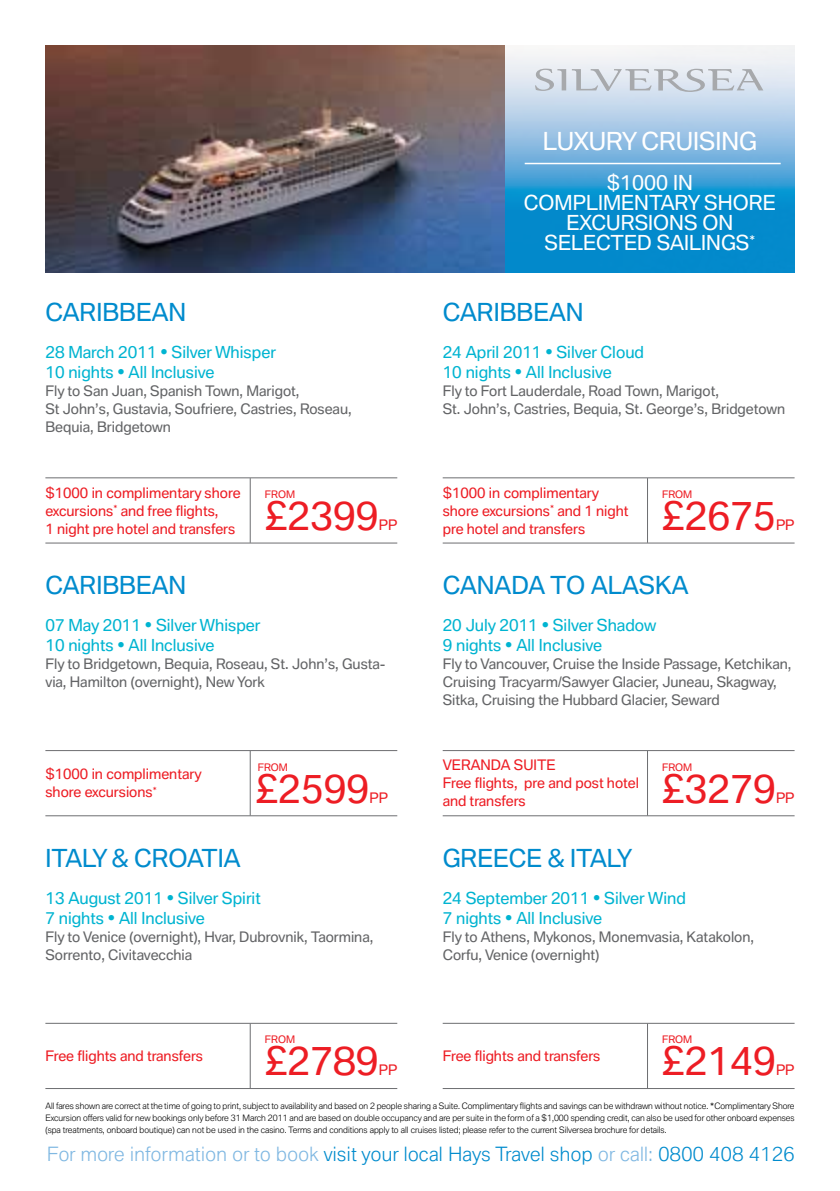
<style>
.page{position:relative;width:840px;height:1191px;background:#fff}
.page>*{position:absolute;margin:0;border:0;box-sizing:border-box;transform-origin:0 0}
.t1{font:38px "BMW Type";color:#ed1d24}
.t2{font:24px "BMW Type";letter-spacing:-.01em;color:#008bcd}
.t3{font:24px "BMW Type";letter-spacing:-.005em;color:#fff}
.t4{font:20px "BMW Type";letter-spacing:.165em;color:#fff}
.t5{font:300 19px "BMW Type";letter-spacing:.02em;color:#008bcd}
.t6{font:16px/20px "BMW Type";color:#00b4d1}
.t7{font:14px/18px "BMW Type";color:#636466}
.t8{font:14px/18px "BMW Type";color:#ed1d24}
.t9{font:10px "BMW Type";color:#ed1d24}
.t10{font:300 8.4px/12px "BMW Type";color:#000;text-align:justify}
.s1{color:#80b8e2}
</style>
<div class="page">
<img style="left:45px;top:45px;width:460px;height:227px">
<svg style="left:505px;top:45px;width:289px;height:227px;background:#63b1dc"></svg>
<hr style="left:249px;top:478px;width:1px;height:65px;background:#6d6e71">
<hr style="left:45px;top:477px;width:352px;height:1px;background:#6d6e71">
<hr style="left:45px;top:542px;width:352px;height:1px;background:#6d6e71">
<hr style="left:249px;top:751px;width:1px;height:64px;background:#6d6e71">
<hr style="left:45px;top:750px;width:352px;height:1px;background:#6d6e71">
<hr style="left:45px;top:815px;width:352px;height:1px;background:#6d6e71">
<hr style="left:249px;top:1023px;width:1px;height:65px;background:#6d6e71">
<hr style="left:45px;top:1022px;width:352px;height:1px;background:#6d6e71">
<hr style="left:45px;top:1088px;width:352px;height:1px;background:#6d6e71">
<hr style="left:646px;top:478px;width:1px;height:65px;background:#6d6e71">
<hr style="left:442px;top:477px;width:352px;height:1px;background:#6d6e71">
<hr style="left:442px;top:542px;width:352px;height:1px;background:#6d6e71">
<hr style="left:646px;top:751px;width:1px;height:64px;background:#6d6e71">
<hr style="left:442px;top:750px;width:352px;height:1px;background:#6d6e71">
<hr style="left:442px;top:815px;width:352px;height:1px;background:#6d6e71">
<hr style="left:646px;top:1023px;width:1px;height:65px;background:#6d6e71">
<hr style="left:442px;top:1022px;width:352px;height:1px;background:#6d6e71">
<hr style="left:442px;top:1088px;width:352px;height:1px;background:#6d6e71">
<svg style="left:534px;top:69px;width:229px;height:23px;background:#d0d6de"></svg>
<hr style="left:524px;top:163px;width:256px;height:1px;background:#fff">
<h2 class="t2" style="left:45px;top:299px;width:75px">Caribbea</h2>
<h2 class="t2" style="left:168px;top:299px;width:19px">n</h2>
<p class="t6" style="left:45px;top:342px;width:232px">28 March 2011 • Silver Whisper<br>10 nights • All Inclusive</p>
<p class="t7" style="left:45px;top:382px;width:307px">Fly to San Juan, Spanish Town, Marigot,<br>St John’s, Gustavia, Soufriere, Castries, Roseau,<br>Bequia, Bridgetown</p>
<p class="t8" style="left:45px;top:483px;width:197px">$1000 in complimentary shore excursions<sup>*</sup> and free flights,<br>1 night pre hotel and transfers</p>
<p class="t9" style="left:265px;top:488px;width:32px">FROM</p>
<h1 class="t1" style="left:264px;top:494px;width:115px">£2399</h1>
<p class="t8" style="left:378px;top:516px;width:20px">pp</p>
<h2 class="t2" style="left:45px;top:571px;width:75px">Caribbea</h2>
<h2 class="t2" style="left:168px;top:571px;width:19px">n</h2>
<p class="t6" style="left:45px;top:615px;width:216px">07 May 2011 • Silver Whisper<br>10 nights • All Inclusive</p>
<p class="t7" style="left:45px;top:655px;width:341px">Fly to Bridgetown, Bequia, Roseau, St. John’s, Gusta&shy;via, Hamilton (overnight), New York</p>
<p class="t8" style="left:45px;top:765px;width:158px">$1000 in complimentary shore excursions<sup>*</sup></p>
<p class="t9" style="left:257px;top:761px;width:32px">FROM</p>
<h1 class="t1" style="left:255px;top:767px;width:115px">£2599</h1>
<p class="t8" style="left:369px;top:788px;width:20px">pp</p>
<h2 class="t2" style="left:92px;top:844px;width:77px">y &amp; Croat</h2>
<h2 class="t2" style="left:218px;top:844px;width:20px">ia</h2>
<p class="t6" style="left:45px;top:888px;width:217px">13 August 2011 • Silver Spirit<br>7 nights • All Inclusive</p>
<p class="t7" style="left:45px;top:927px;width:329px">Fly to Venice (overnight), Hvar, Dubrovnik, Taormina,<br>Sorrento, Civitavecchia</p>
<h2 class="t2" style="left:45px;top:844px;width:14px">Ital</h2>
<p class="t8" style="left:45px;top:1046px;width:159px">Free flights and transfers</p>
<p class="t9" style="left:265px;top:1034px;width:32px">FROM</p>
<h1 class="t1" style="left:264px;top:1039px;width:115px">£2789</h1>
<p class="t8" style="left:378px;top:1061px;width:20px">pp</p>
<h2 class="t3" style="left:542px;top:127px;width:187px">LUXURY CRUISING</h2>
<h3 class="t4" style="left:606px;top:171px;width:87px">$1000 in</h3>
<h3 class="t4" style="left:523px;top:191px;width:17px">com</h3>
<h3 class="t4" style="left:572px;top:191px;width:91px">plimentar</h3>
<h3 class="t4" style="left:687px;top:191px;width:32px">y shore</h3>
<h3 class="t4" style="left:566px;top:211px;width:40px">excurs</h3>
<h3 class="t4" style="left:648px;top:211px;width:86px">ions on</h3>
<h3 class="t4" style="left:544px;top:231px;width:10px">selected</h3>
<h3 class="t4" style="left:656px;top:231px;width:100px">sailings<sup>*</sup></h3>
<h2 class="t2" style="left:442px;top:299px;width:75px">Caribbea</h2>
<h2 class="t2" style="left:565px;top:299px;width:19px">n</h2>
<p class="t6" style="left:442px;top:342px;width:203px">24 April 2011 • Silver Cloud<br>10 nights • All Inclusive</p>
<p class="t7" style="left:442px;top:382px;width:344px">Fly to Fort Lauderdale, Road Town, Marigot,<br>St. John’s, Castries, Bequia, St. George’s, Bridgetown</p>
<p class="t8" style="left:442px;top:483px;width:187px">$1000 in complimentary shore excursions<sup>*</sup> and 1 night pre hotel and transfers</p>
<p class="t9" style="left:661px;top:488px;width:32px">FROM</p>
<h1 class="t1" style="left:661px;top:494px;width:115px">£2675</h1>
<p class="t8" style="left:775px;top:516px;width:20px">pp</p>
<h2 class="t2" style="left:442px;top:571px;width:70px">Canada</h2>
<h2 class="t2" style="left:550px;top:571px;width:9px">to</h2>
<h2 class="t2" style="left:590px;top:571px;width:34px">Alaska</h2>
<p class="t6" style="left:442px;top:615px;width:215px">20 July 2011 • Silver Shadow<br>9 nights • All Inclusive</p>
<p class="t7" style="left:442px;top:655px;width:350px">Fly to Vancouver, Cruise the Inside Passage, Ketchikan,<br>Cruising Tracyarm/Sawyer Glacier, Juneau, Skagway,<br>Sitka, Cruising the Hubbard Glacier, Seward</p>
<p class="t8" style="left:442px;top:756px;width:198px">VERANDA SUITE<br>Free flights, pre and post hotel and transfers</p>
<p class="t9" style="left:661px;top:761px;width:32px">FROM</p>
<h1 class="t1" style="left:661px;top:767px;width:115px">£3279</h1>
<p class="t8" style="left:775px;top:788px;width:20px">pp</p>
<h2 class="t2" style="left:442px;top:844px;width:18px">Greece</h2>
<h2 class="t2" style="left:547px;top:844px;width:36px">&amp; Ital</h2>
<h2 class="t2" style="left:616px;top:844px;width:14px">y</h2>
<p class="t6" style="left:442px;top:888px;width:244px">24 September 2011 • Silver Wind<br>7 nights • All Inclusive</p>
<p class="t7" style="left:442px;top:927px;width:313px">Fly to Athens, Mykonos, Monemvasia, Katakolon,<br>Corfu, Venice (overnight)</p>
<p class="t8" style="left:442px;top:1046px;width:159px">Free flights and transfers</p>
<p class="t9" style="left:661px;top:1034px;width:32px">FROM</p>
<h1 class="t1" style="left:661px;top:1039px;width:115px">£2149</h1>
<p class="t8" style="left:775px;top:1061px;width:20px">pp</p>
<p class="t10" style="left:45px;top:1099px;width:750px">All fares shown are correct at the time of going to print, subject to availability and based on 2 people sharing a Suite. Complimentary flights and savings can be withdrawn without notice. *Complimentary Shore Excursion offers valid for new bookings only before 31 March 2011 and are based on double occupancy and are per suite in the form of a $1,000 spending credit, can also be used for other onboard expenses (spa treatments, onboard boutique) can not be used in the casino. Terms and conditions apply to all cruises listed; please refer to the current Silversea brochure for details.</p>
<h3 class="t5" style="left:47px;top:1142px;width:748px"><span class="s1">For more information or to book</span> visit your local Hays Travel shop <span class="s1">or call:</span> 0800 408 4126</h3>
</div>
